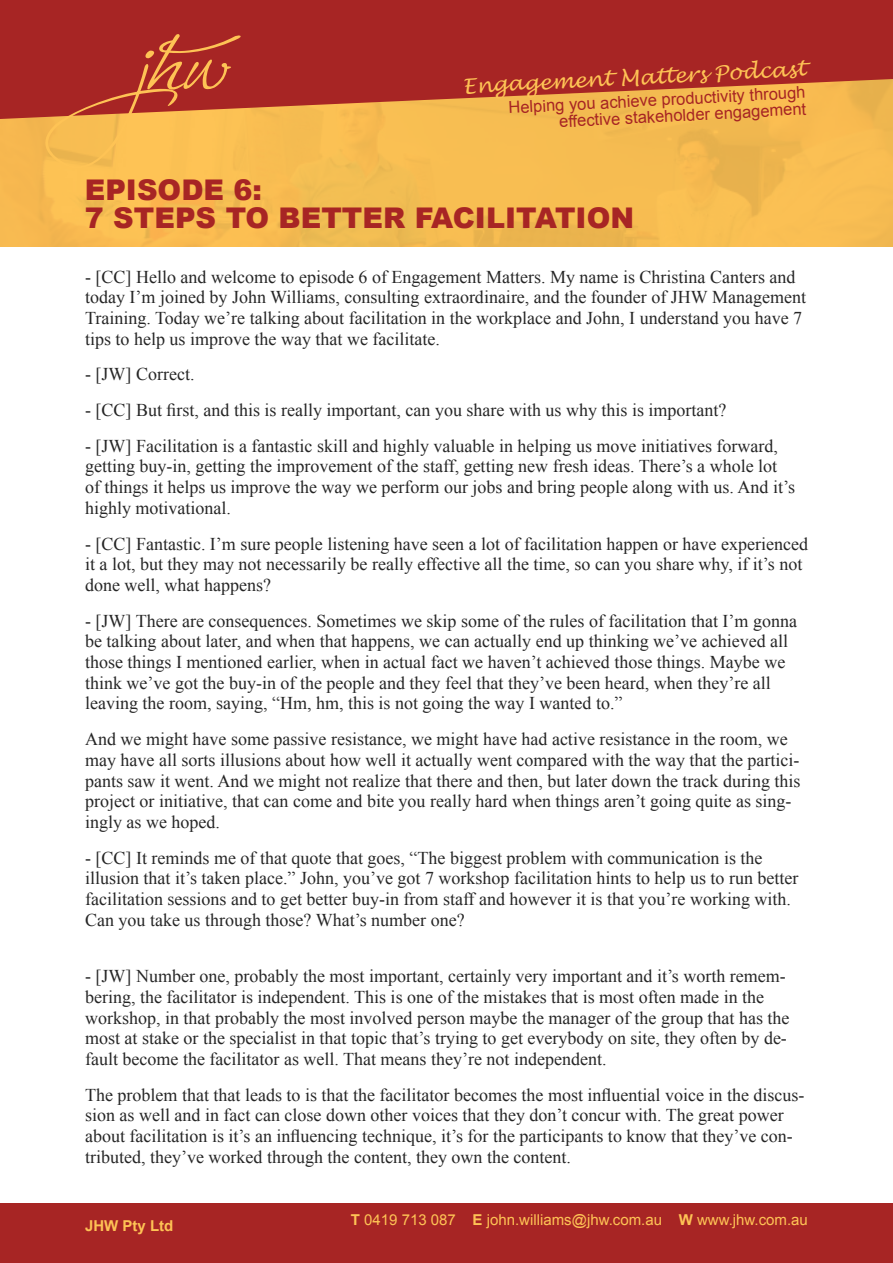
<style>
.page{position:relative;width:893px;height:1263px;background:#fff}
.page>*{position:absolute;margin:0;border:0;box-sizing:border-box;transform-origin:0 0}
.t1{font:900 28.5px "Arial";color:#a72524}
.t2{font:italic 21px "Lucida Handwriting";color:#fec355}
.Normal__Web{font:18px/20.7px "Times New Roman";color:#262626}
.t3{font:16.5px "Arial";color:#a72524}
.t4{font:15px "Arial";color:#fec355}
.t5{font:700 15px "Arial";color:#fec355}
.s1{font-weight:700}
</style>
<div class="page">
<div style="left:0;top:0;width:893px;height:247px;background:linear-gradient(to right,#f8bc51,#f4bb51)"></div>
<svg style="left:0;top:0;width:893px;height:119px;background:#b5412c"></svg>
<svg style="left:34px;top:32px;width:210px;height:146px;background:#d0713b"></svg>
<div style="left:0;top:1203px;width:893px;height:60px;background:#a72524"></div>
<p class="t2" style="left:462px;top:74px;width:345px;rotate:-3deg">Engagement Matters Podcast</p>
<p class="t3" style="left:508px;top:97px;width:299px;rotate:-3deg">Helping you achieve productivity through</p>
<p class="t3" style="left:559px;top:111px;width:249px;rotate:-3deg">effective stakeholder engagement</p>
<p class="t1" style="left:85px;top:169px;width:179px">EPISODE 6:</p>
<p class="t1" style="left:85px;top:197px;width:551px">7 STEPS TO BETTER FACILITATION</p>
<p class="Normal__Web" style="left:85px;top:266px;width:722px">- [CC] Hello and welcome to episode 6 of Engagement Matters. My name is Christina Canters and today I’m joined by John Williams, consulting extraordinaire, and the founder of JHW Management Training. Today we’re talking about facilitation in the workplace and John, I understand you have 7 tips to help us improve the way that we facilitate.</p>
<p class="Normal__Web" style="left:85px;top:364px;width:111px">- [JW] Correct.</p>
<p class="Normal__Web" style="left:85px;top:399px;width:643px">- [CC] But first, and this is really important, can you share with us why this is important?</p>
<p class="Normal__Web" style="left:85px;top:435px;width:711px">- [JW] Facilitation is a fantastic skill and highly valuable in helping us move initiatives forward, getting buy-in, getting the improvement of the staff, getting new fresh ideas. There’s a whole lot of things it helps us improve the way we perform our jobs and bring people along with us. And it’s highly motivational.</p>
<p class="Normal__Web" style="left:85px;top:533px;width:724px">- [CC] Fantastic. I’m sure people listening have seen a lot of facilitation happen or have experienced it a lot, but they may not necessarily be really effective all the time, so can you share why, if it’s not done well, what happens?</p>
<p class="Normal__Web" style="left:85px;top:610px;width:714px">- [JW] There are consequences. Sometimes we skip some of the rules of facilitation that I’m gonna be talking about later, and when that happens, we can actually end up thinking we’ve achieved all those things I mentioned earlier, when in actual fact we haven’t achieved those things. Maybe we think we’ve got the buy-in of the people and they feel that they’ve been heard, when they’re all leaving the room, saying, “Hm, hm, this is not going the way I wanted to.”</p>
<p class="Normal__Web" style="left:85px;top:728px;width:717px">And we might have some passive resistance, we might have had active resistance in the room, we may have all sorts illusions about how well it actually went compared with the way that the partici&shy;pants saw it went. And we might not realize that there and then, but later down the track during this project or initiative, that can come and bite you really hard when things aren’t going quite as sing&shy;ingly as we hoped.</p>
<p class="Normal__Web" style="left:85px;top:847px;width:715px">- [CC] It reminds me of that quote that goes, “The biggest problem with communication is the illusion that it’s taken place.” John, you’ve got 7 workshop facilitation hints to help us to run better facilitation sessions and to get better buy-in from staff and however it is that you’re working with.<br>Can you take us through those? What’s number one?</p>
<p class="Normal__Web" style="left:85px;top:965px;width:706px">- [JW] Number one, probably the most important, certainly very important and it’s worth remem&shy;bering, the facilitator is independent. This is one of the mistakes that is most often made in the workshop, in that probably the most involved person maybe the manager of the group that has the most at stake or the specialist in that topic that’s trying to get everybody on site, they often by de&shy;fault become the facilitator as well. That means they’re not independent.</p>
<p class="Normal__Web" style="left:85px;top:1084px;width:721px">The problem that that leads to is that the facilitator becomes the most influential voice in the discus&shy;sion as well and in fact can close down other voices that they don’t concur with. The great power about facilitation is it’s an influencing technique, it’s for the participants to know that they’ve con&shy;tributed, they’ve worked through the content, they own the content.</p>
<p class="t5" style="left:85px;top:1215px;width:90px">JHW Pty Ltd</p>
<p class="t4" style="left:351px;top:1210px;width:459px"><span class="s1">T</span> 0419 713 087 <span class="s1">E</span> john.williams@jhw.com.au <span class="s1">W</span> www.jhw.com.au</p>
</div>
